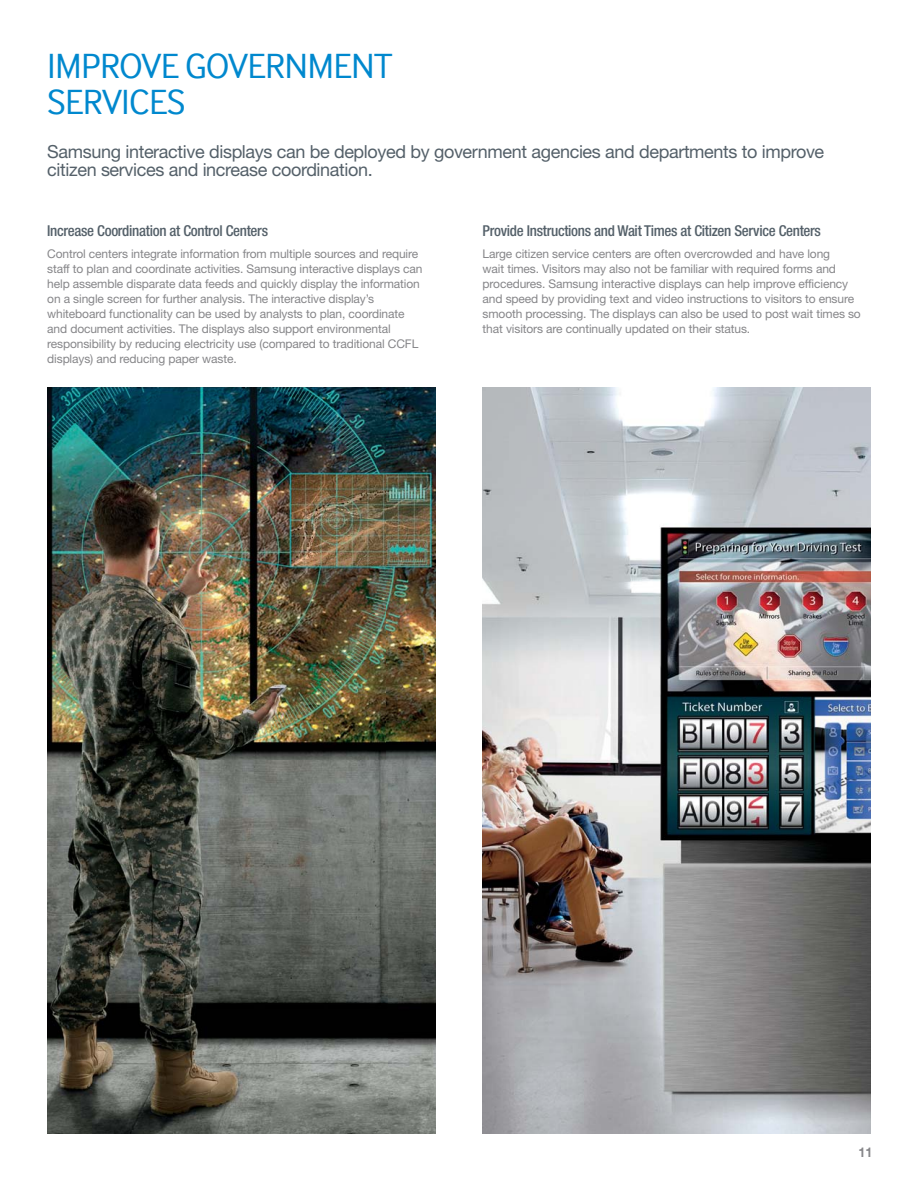
<style>
.page{position:relative;width:918px;height:1188px;background:#fff}
.page>*{position:absolute;margin:0;border:0;box-sizing:border-box;transform-origin:0 0}
.t1{font:36px/36px "Samsung Inter Face";letter-spacing:-.02em;color:#0088ce}
.t2{font:18px/18px "Helvetica Neue";letter-spacing:-.02em;color:#546069}
.t3{font:500 condensed 15px "Helvetica Neue LT Std";letter-spacing:-.02em;color:#546069}
.t4{font:700 13.5px "Helvetica Neue";color:#868689;scale:.93 1}
.t5{font:12px/15px "Helvetica Neue";letter-spacing:-.01em;color:#868689}
</style>
<div class="page">
<img style="left:483px;top:388px;width:388px;height:746px">
<img style="left:47px;top:388px;width:388px;height:746px">
<h1 class="t1" style="left:47px;top:47px;width:347px">IMPROVE GOVERNMENT<br>SERVICES</h1>
<h2 class="t2" style="left:47px;top:144px;width:779px">Samsung interactive displays can be deployed by government agencies and departments to improve citizen services and increase coordination.</h2>
<p class="t3" style="left:47px;top:226px;width:222px">Increase Coordination at Control Centers</p>
<p class="t5" style="left:47px;top:247px;width:377px">Control centers integrate information from multiple sources and require staff to plan and coordinate activities. Samsung interactive displays can help assemble disparate data feeds and quickly display the information on a single screen for further analysis. The interactive display’s whiteboard functionality can be used by analysts to plan, coordinate and document activities. The displays also support environmental responsibility by reducing electricity use (compared to traditional CCFL displays) and reducing paper waste.</p>
<p class="t3" style="left:483px;top:226px;width:340px">Provide Instructions and Wait Times at Citizen Service Centers</p>
<p class="t5" style="left:483px;top:247px;width:380px">Large citizen service centers are often overcrowded and have long<br>wait times. Visitors may also not be familiar with required forms and procedures. Samsung interactive displays can help improve efficiency and speed by providing text and video instructions to visitors to ensure smooth processing. The displays can also be used to post wait times so that visitors are continually updated on their status.</p>
<p class="t4" style="left:859px;top:1148px;width:17px">11</p>
</div>
